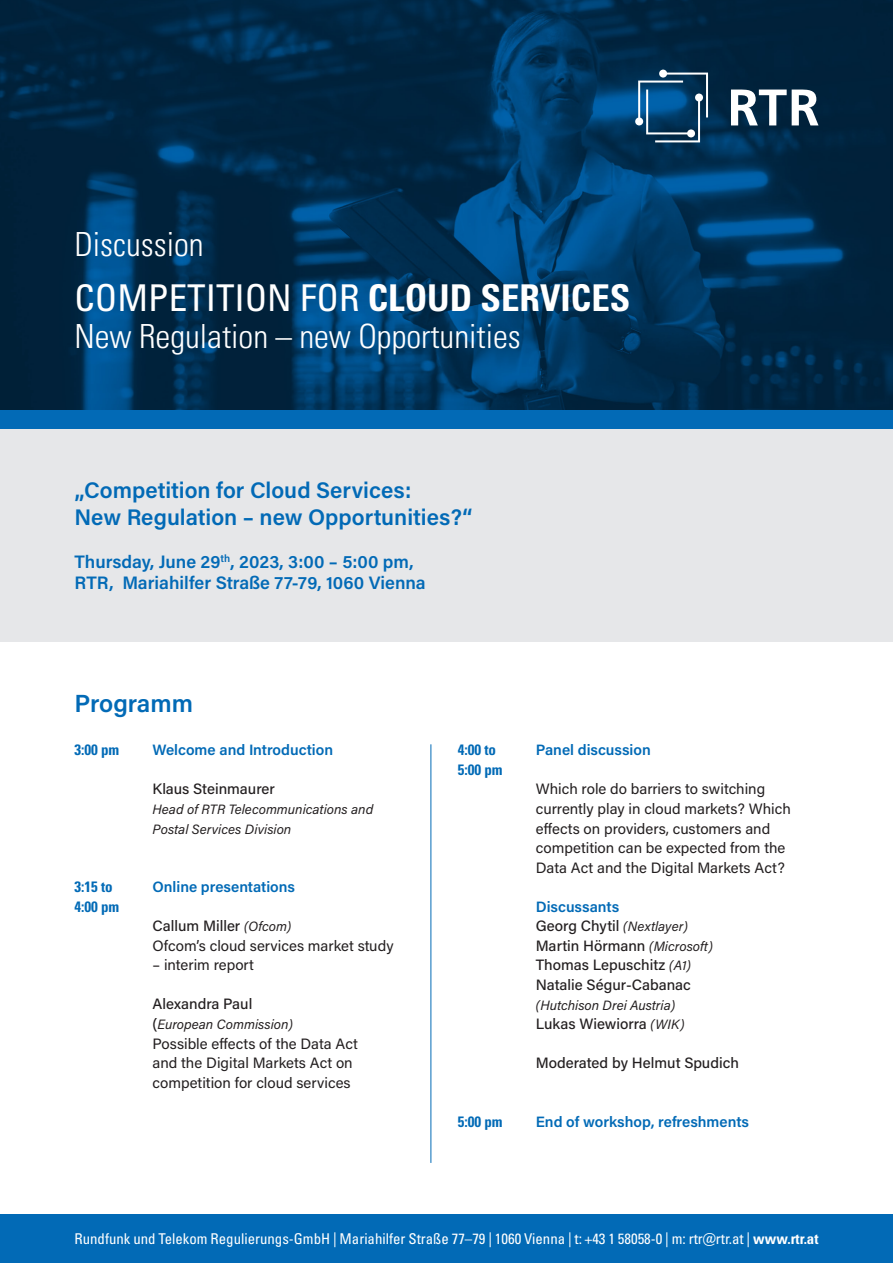
<style>
.page{position:relative;width:893px;height:1263px;background:#fff}
.page>*{position:absolute;margin:0;border:0;box-sizing:border-box;transform-origin:0 0}
.t1{font:condensed 36.9px "Univers LT Pro";color:#fff}
.t2{font:300 condensed 33.15px "Univers LT Pro";color:#fff}
.t3{font:600 24.75px "Acumin Pro";color:#026ab6}
.t4{font:600 22.5px "Acumin Pro";color:#026ab6}
.t5{font:600 18px "Acumin Pro";color:#026ab6}
.t6{font:15px/19.5px "Acumin Pro";color:#231f20}
.t7{font:500 15px "Acumin Pro";color:#231f20}
.t8{font:600 15px "Acumin Pro";color:#026ab6}
.t9{font:700 condensed 15px "Univers LT Pro";color:#026ab6}
.t10{font:condensed 14.85px "Univers LT Pro";color:#fff}
.t11{font:italic 13.5px/19.5px "Acumin Pro";color:#231f20}
.s1{font-weight:700}
.s2{font-weight:400;font-style:italic;font-size:13.5px}
.s3{font-weight:500;font-style:normal;font-size:15px}
</style>
<div class="page">
<div style="left:0;top:428px;width:893px;height:214px;background:#e6e7e9"></div>
<img style="left:0;top:0;width:893px;height:410px">
<svg style="left:635px;top:70px;width:73px;height:72px;background:#285b81"></svg>
<svg style="left:731px;top:89px;width:87px;height:36px"></svg>
<div style="left:0;top:1214px;width:893px;height:49px;background:#026ab6"></div>
<hr style="left:431px;top:744px;width:1px;height:419px;background:#026ab6">
<div style="left:0;top:410px;width:893px;height:18px;background:#026ab6"></div>
<p class="t2" style="left:74px;top:222px;width:131px">Discussion</p>
<p class="t1" style="left:74px;top:274px;width:557px">COMPETITION FOR <span class="s1">CLOUD SERVICES</span></p>
<p class="t2" style="left:74px;top:314px;width:448px">New Regulation – new Opportunities</p>
<p class="t4" style="left:74px;top:474px;width:338px">„Competition for Cloud Services:</p>
<p class="t4" style="left:74px;top:501px;width:399px">New Regulation – new Opportunities?“</p>
<p class="t5" style="left:74px;top:549px;width:341px">Thursday, June 29<sup>th</sup>, 2023, 3:00 – 5:00 pm,</p>
<p class="t5" style="left:74px;top:570px;width:353px">RTR, Mariahilfer Straße 77-79, 1060 Vienna</p>
<p class="t3" style="left:74px;top:685px;width:120px">Programm</p>
<p class="t9" style="left:74px;top:741px;width:46px">3:00 pm</p>
<p class="t8" style="left:152px;top:740px;width:182px">Welcome and Introduction</p>
<p class="t7" style="left:152px;top:779px;width:124px">Klaus Steinmaurer</p>
<p class="t11" style="left:152px;top:799px;width:222px">Head of RTR Telecommunications and<br>Postal Services Division</p>
<p class="t9" style="left:74px;top:878px;width:40px">3:15 to</p>
<p class="t8" style="left:152px;top:876px;width:144px">Online presentations</p>
<p class="t9" style="left:74px;top:897px;width:46px">4:00 pm</p>
<p class="t7" style="left:152px;top:916px;width:140px">Callum Miller <span class="s2">(Ofcom)</span></p>
<p class="t6" style="left:152px;top:935px;width:243px">Ofcom’s cloud services market study</p>
<p class="t6" style="left:152px;top:955px;width:103px">– interim report</p>
<p class="t7" style="left:152px;top:994px;width:101px">Alexandra Paul</p>
<p class="t11" style="left:152px;top:1014px;width:142px"><span class="s3">(</span>European Commission)</p>
<p class="t6" style="left:152px;top:1033px;width:207px">Possible effects of the Data Act</p>
<p class="t6" style="left:152px;top:1052px;width:202px">and the Digital Markets Act on</p>
<p class="t6" style="left:152px;top:1072px;width:200px">competition for cloud services</p>
<p class="t9" style="left:458px;top:741px;width:40px">4:00 to</p>
<p class="t8" style="left:536px;top:740px;width:116px">Panel discussion</p>
<p class="t9" style="left:458px;top:760px;width:46px">5:00 pm</p>
<p class="t6" style="left:536px;top:779px;width:231px">Which role do barriers to switching</p>
<p class="t6" style="left:536px;top:798px;width:256px">currently play in cloud markets? Which effects on providers, customers and</p>
<p class="t6" style="left:536px;top:837px;width:251px">competition can be expected from the<br>Data Act and the Digital Markets Act?</p>
<p class="t8" style="left:536px;top:896px;width:85px">Discussants</p>
<p class="t7" style="left:536px;top:916px;width:154px">Georg Chytil <span class="s2">(Nextlayer)</span></p>
<p class="t7" style="left:536px;top:935px;width:178px">Martin Hörmann <span class="s2">(Microsoft)</span></p>
<p class="t7" style="left:536px;top:955px;width:157px">Thomas Lepuschitz <span class="s2">(A1)</span></p>
<p class="t7" style="left:536px;top:974px;width:157px">Natalie Ségur-Cabanac</p>
<p class="t11" style="left:536px;top:994px;width:141px">(Hutchison Drei Austria)</p>
<p class="t7" style="left:536px;top:1013px;width:150px">Lukas Wiewiorra <span class="s2">(WIK)</span></p>
<p class="t7" style="left:536px;top:1052px;width:205px">Moderated by Helmut Spudich</p>
<p class="t9" style="left:458px;top:1112px;width:46px">5:00 pm</p>
<p class="t8" style="left:536px;top:1111px;width:215px">End of workshop, refreshments</p>
<p class="t10" style="left:74px;top:1229px;width:745px">Rundfunk und Telekom Regulierungs-GmbH | Mariahilfer Straße 77–79 | 1060 Vienna | t: +43 1 58058-0 | m: rtr@rtr.at | <span class="s1">www.rtr.at</span></p>
</div>
